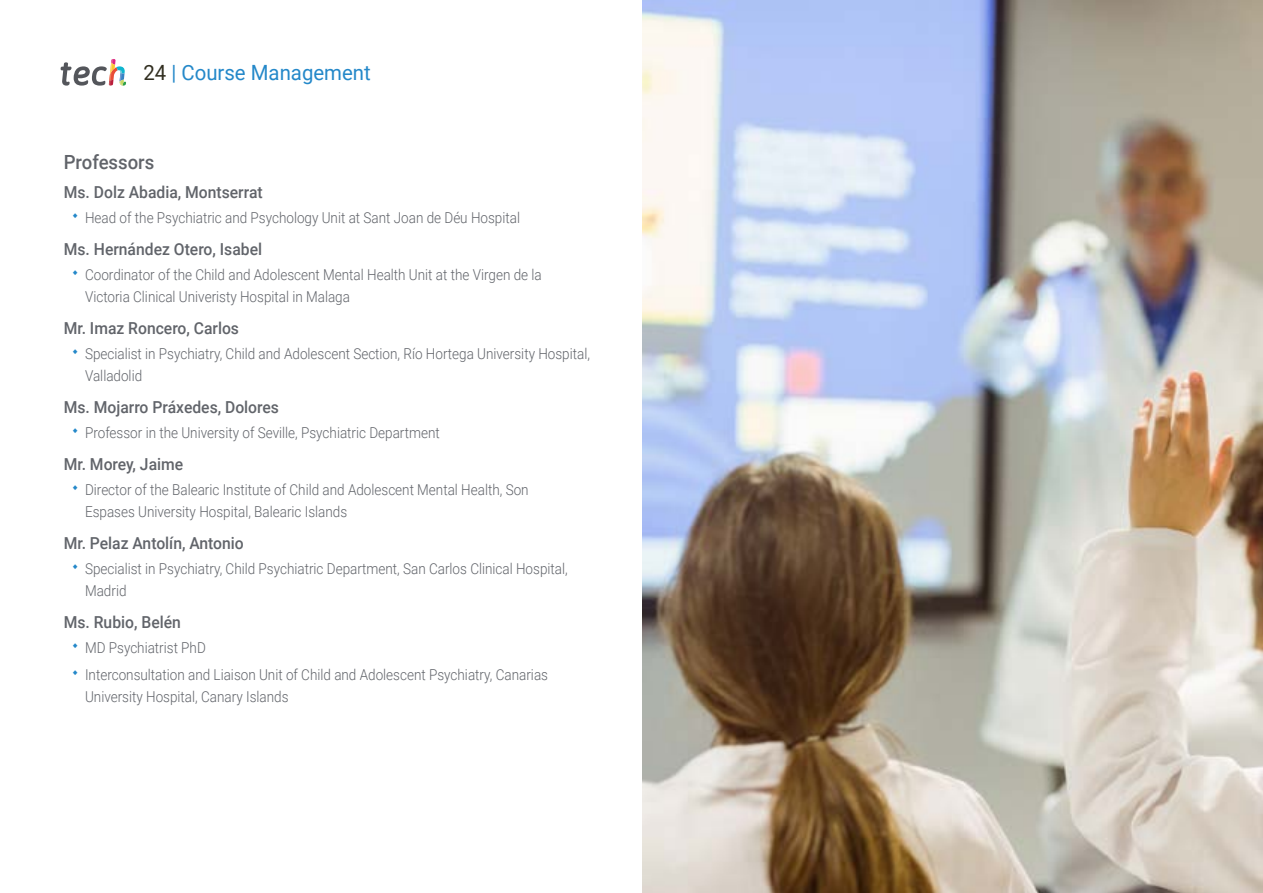
<style>
.page{position:relative;width:1263px;height:893px;background:#fff}
.page>*{position:absolute;margin:0;border:0;box-sizing:border-box;transform-origin:0 0}
.t1{font:21px "Roboto";color:#2488c9}
.t2{font:500 19.5px "Roboto";color:#61646a;scale:.95 1}
.t3{font:500 16.5px "Roboto";color:#61646a;scale:.95 1}
.t4{font:300 15px/22.5px "Roboto";color:#61646a;scale:.9 1}
.s1{color:#312e20}
</style>
<div class="page">
<svg style="left:61px;top:59px;width:65px;height:27px"></svg>
<img style="left:642px;top:0;width:621px;height:893px">
<h1 class="t1" style="left:144px;top:57px;width:229px"><span class="s1">24</span> | Course Management</h1>
<h2 class="t2" style="left:64px;top:148px;width:97px">Professors</h2>
<p class="t3" style="left:64px;top:181px;width:211px">Ms. Dolz Abadia, Montserrat</p>
<p class="t4" style="left:85px;top:206px;width:485px">Head of the Psychiatric and Psychology Unit at Sant Joan de Déu Hospital</p>
<p class="t3" style="left:64px;top:238px;width:210px">Ms. Hernández Otero, Isabel</p>
<p class="t4" style="left:85px;top:263px;width:509px">Coordinator of the Child and Adolescent Mental Health Unit at the Virgen de la<br>Victoria Clinical Univeristy Hospital in Malaga</p>
<p class="t3" style="left:64px;top:317px;width:186px">Mr. Imaz Roncero, Carlos</p>
<p class="t4" style="left:85px;top:342px;width:562px">Specialist in Psychiatry, Child and Adolescent Section, Río Hortega University Hospital,<br>Valladolid</p>
<p class="t3" style="left:64px;top:396px;width:228px">Ms. Mojarro Práxedes, Dolores</p>
<p class="t4" style="left:85px;top:421px;width:396px">Professor in the University of Seville, Psychiatric Department</p>
<p class="t3" style="left:64px;top:453px;width:127px">Mr. Morey, Jaime</p>
<p class="t4" style="left:85px;top:477px;width:494px">Director of the Balearic Institute of Child and Adolescent Mental Health, Son<br>Espases University Hospital, Balearic Islands</p>
<p class="t3" style="left:64px;top:532px;width:191px">Mr. Pelaz Antolín, Antonio</p>
<p class="t4" style="left:85px;top:557px;width:538px">Specialist in Psychiatry, Child Psychiatric Department, San Carlos Clinical Hospital,<br>Madrid</p>
<p class="t3" style="left:64px;top:611px;width:125px">Ms. Rubio, Belén</p>
<p class="t4" style="left:85px;top:634px;width:516px;line-height:26.7px">MD Psychiatrist PhD<br>Interconsultation and Liaison Unit of Child and Adolescent Psychiatry, Canarias</p>
<p class="t4" style="left:85px;top:685px;width:228px">University Hospital, Canary Islands</p>
</div>
